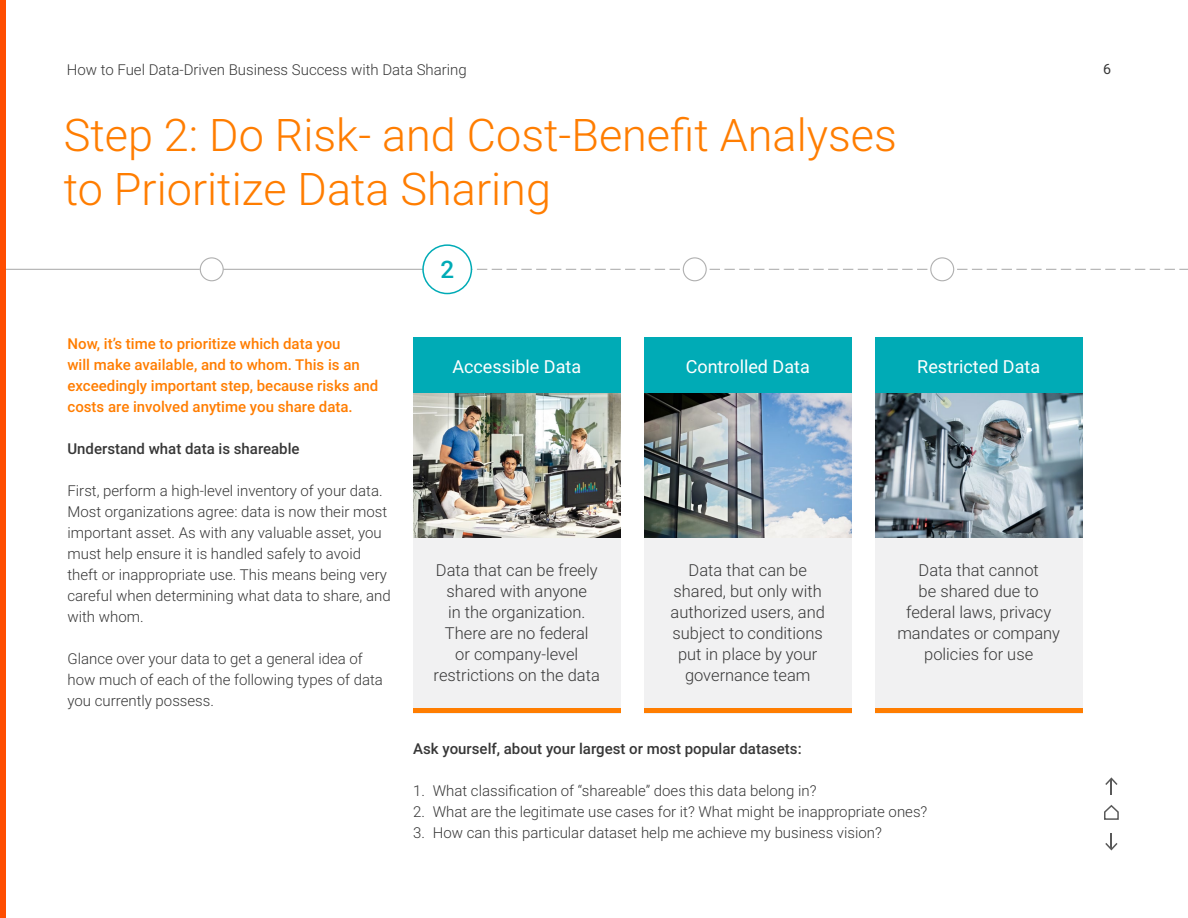
<style>
.page{position:relative;width:1188px;height:918px;background:#fff}
.page>*{position:absolute;margin:0;border:0;box-sizing:border-box;transform-origin:0 0}
.t1{font:300 45px/54px "Roboto";color:#ff7d00}
.t2{font:500 24.15px "Roboto";color:#00abb6}
.t3{font:18px "Roboto";color:#fff}
.t4{font:300 16.5px/21px "Roboto";color:#373737;text-align:center}
.t5{font:300 15px/21px "Roboto";color:#373737}
.t6{font:500 15px/21px "Roboto";color:#ff7d00}
.t7{font:500 15px "Roboto";color:#373737}
.t8{font:14.25px "Roboto";color:#373737}
</style>
<div class="page">
<hr style="left:200px;top:269px;width:247px;height:1px;background:#b0b0b0">
<svg style="left:472px;top:269px;width:716px;height:1px"></svg>
<hr style="left:3px;top:269px;width:197px;height:1px;background:#b0b0b0">
<div style="left:200px;top:258px;width:23px;height:23px;background:#fff;border-radius:50%"></div>
<div style="left:200px;top:257px;width:24px;height:24px;border:1px solid #b0b0b0;border-radius:50%"></div>
<div style="left:683px;top:258px;width:23px;height:23px;background:#fff;border-radius:50%"></div>
<div style="left:683px;top:257px;width:24px;height:24px;border:1px solid #b0b0b0;border-radius:50%"></div>
<div style="left:931px;top:258px;width:23px;height:23px;background:#fff;border-radius:50%"></div>
<div style="left:930px;top:257px;width:24px;height:24px;border:1px solid #b0b0b0;border-radius:50%"></div>
<div style="left:423px;top:245px;width:48px;height:49px;background:#fff;border-radius:50%"></div>
<div style="left:422px;top:244px;width:50px;height:50px;border:2px solid #00abb6;border-radius:50%"></div>
<div style="left:0;top:0;width:5px;height:918px;background:#ff4d00"></div>
<svg style="left:1105px;top:777px;width:13px;height:18px"></svg>
<svg style="left:1105px;top:833px;width:13px;height:18px"></svg>
<svg style="left:1104px;top:805px;width:15px;height:15px"></svg>
<div style="left:413px;top:338px;width:207px;height:371px;background:#00abb6"></div>
<div style="left:644px;top:338px;width:207px;height:371px;background:#00abb6"></div>
<div style="left:875px;top:338px;width:207px;height:371px;background:#00abb6"></div>
<div style="left:413px;top:496px;width:207px;height:217px;background:#f1f1f2"></div>
<div style="left:644px;top:496px;width:207px;height:217px;background:#f1f1f2"></div>
<div style="left:875px;top:496px;width:207px;height:217px;background:#f1f1f2"></div>
<img style="left:413px;top:393px;width:207px;height:144px">
<img style="left:644px;top:393px;width:207px;height:144px">
<img style="left:875px;top:393px;width:207px;height:144px">
<hr style="left:413px;top:709px;width:207px;height:4px;background:#ff7d00">
<hr style="left:644px;top:709px;width:207px;height:4px;background:#ff7d00">
<hr style="left:875px;top:709px;width:207px;height:4px;background:#ff7d00">
<p class="t5" style="left:67px;top:59px;width:402px">How to Fuel Data-Driven Business Success with Data Sharing</p>
<p class="t8" style="left:1103px;top:59px;width:9px">6</p>
<h1 class="t1" style="left:64px;top:106px;width:835px">Step 2: Do Risk- and Cost-Benefit Analyses to Prioritize Data Sharing</h1>
<p class="t6" style="left:68px;top:332px;width:312px">Now, it’s time to prioritize which data you<br>will make available, and to whom. This is an exceedingly important step, because risks and costs are involved anytime you share data.</p>
<p class="t7" style="left:68px;top:438px;width:234px">Understand what data is shareable</p>
<p class="t5" style="left:68px;top:479px;width:325px">First, perform a high-level inventory of your data.<br>Most organizations agree: data is now their most important asset. As with any valuable asset, you must help ensure it is handled safely to avoid theft or inappropriate use. This means being very careful when determining what data to share, and with whom.</p>
<p class="t5" style="left:68px;top:647px;width:317px">Glance over your data to get a general idea of how much of each of the following types of data you currently possess.</p>
<h2 class="t2" style="left:440px;top:253px;width:15px">2</h2>
<p class="t3" style="left:452px;top:354px;width:130px">Accessible Data</p>
<p class="t3" style="left:686px;top:354px;width:126px">Controlled Data</p>
<p class="t3" style="left:917px;top:354px;width:124px">Restricted Data</p>
<p class="t4" style="left:434px;top:559px;width:168px">Data that can be freely shared with anyone<br>in the organization.<br>There are no federal<br>or company-level restrictions on the data</p>
<p class="t4" style="left:671px;top:559px;width:156px">Data that can be shared, but only with authorized users, and subject to conditions put in place by your governance team</p>
<p class="t4" style="left:897px;top:559px;width:164px">Data that cannot<br>be shared due to federal laws, privacy mandates or company policies for use</p>
<p class="t7" style="left:413px;top:738px;width:390px">Ask yourself, about your largest or most popular datasets:</p>
<p class="t5" style="left:413px;top:780px;width:405px">1. What classification of “shareable” does this data belong in?</p>
<p class="t5" style="left:413px;top:801px;width:516px">2. What are the legitimate use cases for it? What might be inappropriate ones?</p>
<p class="t5" style="left:413px;top:822px;width:470px">3. How can this particular dataset help me achieve my business vision?</p>
</div>
